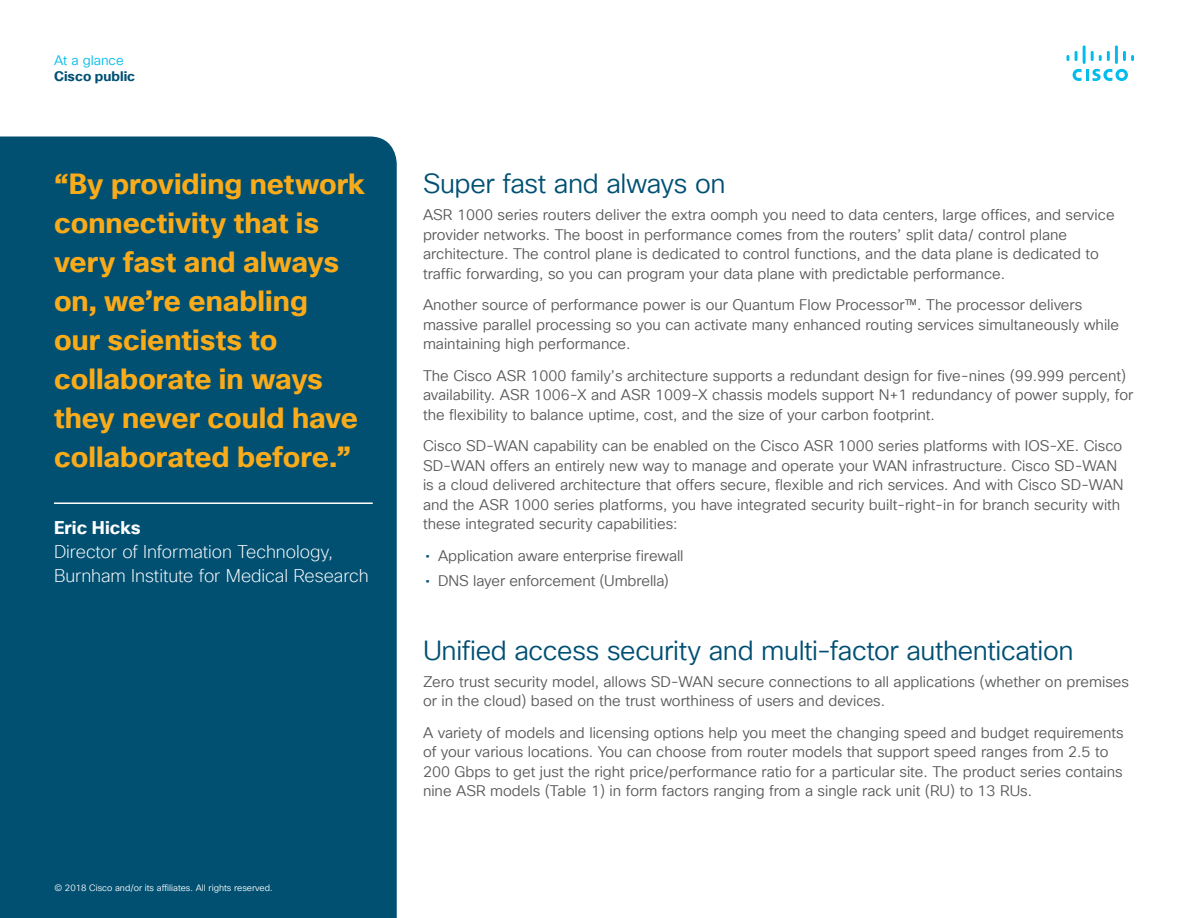
<style>
.page{position:relative;width:1188px;height:918px;background:#fff}
.page>*{position:absolute;margin:0;border:0;box-sizing:border-box;transform-origin:0 0}
.Pull_Quote_Body{font:700 28.5px/39px "Cisco Sans TT";color:#faab1a}
.Subhead2_Indigo{font:27px "Cisco Sans TT Light";letter-spacing:-.015em;color:#005073}
.Pull_Quote_Author_Ti{font:200 18px/24px "Cisco Sans TT";letter-spacing:-.005em;color:#fff}
.Pull_Quote_Author_Na{font:700 18px "Cisco Sans TT";color:#fff}
.Body{font:15px/19.5px "Cisco Sans TT Light";color:#57585a}
.t1{font:700 13.5px "Cisco Sans TT";color:#005073}
.t2{font:13.5px "Cisco Sans TT Light";color:#01bcec}
.Footer_white{font:9px "Cisco Sans TT Light";color:#fff}
.s1{font-family:"Cisco Sans TT";color:#005073}
</style>
<div class="page">
<svg style="left:1073px;top:69px;width:55px;height:12px"></svg>
<svg style="left:1067px;top:55px;width:2px;height:6px"></svg>
<svg style="left:1075px;top:51px;width:3px;height:10px"></svg>
<hr style="left:1083px;top:45px;width:3px;height:19px;background:#01bcec">
<svg style="left:1091px;top:51px;width:19px;height:10px"></svg>
<hr style="left:1115px;top:45px;width:3px;height:19px;background:#01bcec">
<svg style="left:1123px;top:51px;width:11px;height:10px"></svg>
<div style="left:0;top:136px;width:397px;height:782px;background:#015072"></div>
<hr style="left:54px;top:502px;width:319px;height:2px;background:#fff">
<p class="t2" style="left:54px;top:51px;width:71px">At a glance</p>
<p class="t1" style="left:54px;top:67px;width:83px">Cisco public</p>
<p class="Pull_Quote_Body" style="left:54px;top:165px;width:312px">“By providing network connectivity that is very fast and always on, we’re enabling<br>our scientists to collaborate in ways they never could have collaborated before.”</p>
<p class="Pull_Quote_Author_Na" style="left:54px;top:516px;width:88px">Eric Hicks</p>
<p class="Pull_Quote_Author_Ti" style="left:54px;top:540px;width:316px">Director of Information Technology,<br>Burnham Institute for Medical Research</p>
<p class="Footer_white" style="left:54px;top:882px;width:220px">© 2018 Cisco and/or its affiliates. All rights reserved.</p>
<p class="Subhead2_Indigo" style="left:423px;top:166px;width:304px">Super fast and always on</p>
<p class="Body" style="left:423px;top:206px;width:693px">ASR 1000 series routers deliver the extra oomph you need to data centers, large offices, and service provider networks. The boost in performance comes from the routers’ split data/ control plane architecture. The control plane is dedicated to control functions, and the data plane is dedicated to traffic forwarding, so you can program your data plane with predictable performance.</p>
<p class="Body" style="left:423px;top:296px;width:698px">Another source of performance power is our Quantum Flow Processor™. The processor delivers massive parallel processing so you can activate many enhanced routing services simultaneously while maintaining high performance.</p>
<p class="Body" style="left:423px;top:366px;width:712px">The Cisco ASR 1000 family’s architecture supports a redundant design for five-nines (99.999 percent) availability. ASR 1006-X and ASR 1009-X chassis models support N+1 redundancy of power supply, for the flexibility to balance uptime, cost, and the size of your carbon footprint.</p>
<p class="Body" style="left:423px;top:437px;width:702px">Cisco SD-WAN capability can be enabled on the Cisco ASR 1000 series platforms with IOS-XE. Cisco SD-WAN offers an entirely new way to manage and operate your WAN infrastructure. Cisco SD-WAN is a cloud delivered architecture that offers secure, flexible and rich services. And with Cisco SD-WAN and the ASR 1000 series platforms, you have integrated security built-right-in for branch security with these integrated security capabilities:</p>
<p class="Body" style="left:425px;top:546px;width:260px"><span class="s1">•</span> Application aware enterprise firewall</p>
<p class="Body" style="left:425px;top:572px;width:245px"><span class="s1">•</span> DNS layer enforcement (Umbrella)</p>
<p class="Subhead2_Indigo" style="left:423px;top:633px;width:652px">Unified access security and multi-factor authentication</p>
<p class="Body" style="left:423px;top:672px;width:708px">Zero trust security model, allows SD-WAN secure connections to all applications (whether on premises or in the cloud) based on the trust worthiness of users and devices.</p>
<p class="Body" style="left:423px;top:723px;width:702px">A variety of models and licensing options help you meet the changing speed and budget requirements of your various locations. You can choose from router models that support speed ranges from 2.5 to 200 Gbps to get just the right price/performance ratio for a particular site. The product series contains nine ASR models (Table 1) in form factors ranging from a single rack unit (RU) to 13 RUs.</p>
</div>
